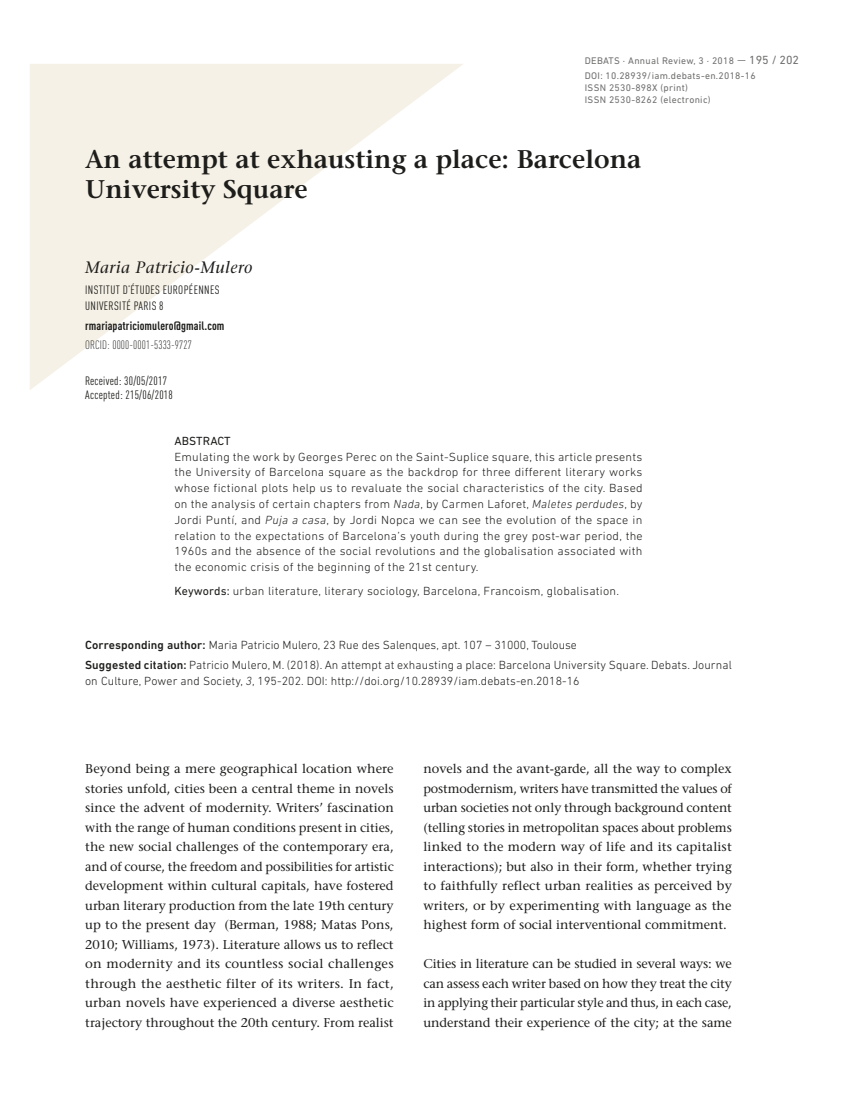
<style>
.page{position:relative;width:851px;height:1106px;background:#fff}
.page>*{position:absolute;margin:0;border:0;box-sizing:border-box;transform-origin:0 0}
.TITULO_DOSSIER{font:600 25.5px/30px "Stone Serif";color:#1d1d1b}
.t1{font:italic 16.5px "Stone Serif";letter-spacing:.03em;color:#1d1d1b}
.TEXTO_CORRIENTE{font:12.75px/19.5px "Stone Serif";color:#1d1d1b;text-align:justify}
.TEXTO_RESUM{font:300 12px/15.8px "DIN Next LT Pro";letter-spacing:.01em;color:#1d1d1b;text-align:justify}
.t2{font:condensed 12px/16.5px "DIN Pro";letter-spacing:.03em;color:#1d1d1b}
.t3{font:700 condensed 12px "DIN Pro";letter-spacing:.01em;color:#1d1d1b}
.t4{font:300 condensed 12px "DIN Pro";letter-spacing:.01em;color:#1d1d1b}
.TITULO_RESUM{font:12px "DIN Next LT Pro";letter-spacing:.01em;color:#1d1d1b}
.t5{font:12px "DIN Next LT Pro";color:#70706f}
.t6{font:9.75px "DIN Next LT Pro";letter-spacing:.03em;color:#70706f}
.s1{font-style:italic}
.s2{font-weight:400}
.s3{font-weight:500}
</style>
<div class="page">
<svg style="left:30px;top:64px;width:433px;height:326px;fill:#f6f1e6"></svg>
<p class="t6" style="left:584px;top:55px;width:162px">DEBATS · Annual Review, 3 · 2018 —</p>
<p class="t5" style="left:749px;top:53px;width:51px">195 / 202</p>
<p class="t6" style="left:584px;top:71px;width:172px">DOI: 10.28939/iam.debats-en.2018-16</p>
<p class="t6" style="left:584px;top:82px;width:104px">ISSN 2530‑898X (print)</p>
<p class="t6" style="left:584px;top:94px;width:127px">ISSN 2530‑8262 (electronic)</p>
<p class="TITULO_DOSSIER" style="left:85px;top:144px;width:557px">An attempt at exhausting a place: Barcelona<br>University Square</p>
<p class="t1" style="left:85px;top:258px;width:169px">Maria Patricio-Mulero</p>
<p class="t2" style="left:85px;top:280px;width:136px">INSTITUT D’ÉTUDES EUROPÉENNES<br>UNIVERSITÉ PARIS 8</p>
<p class="t3" style="left:85px;top:316px;width:141px">rmariapatriciomulero@gmail.com</p>
<p class="t4" style="left:85px;top:336px;width:108px">ORCID: 0000‑0001‑5333‑9727</p>
<p class="t2" style="left:85px;top:371px;width:83px">Received: 30/05/2017</p>
<p class="t2" style="left:85px;top:386px;width:89px">Accepted: 215/06/2018</p>
<p class="TITULO_RESUM" style="left:174px;top:434px;width:58px">ABSTRACT</p>
<p class="TEXTO_RESUM" style="left:174px;top:448px;width:470px">Emulating the work by Georges Perec on the Saint-Suplice square, this article presents the University of Barcelona square as the backdrop for three different literary works whose fictional plots help us to revaluate the social characteristics of the city. Based on the analysis of certain chapters from <span class="s1">Nada</span>, by Carmen Laforet, <span class="s1">Maletes perdudes</span>, by Jordi Puntí, and <span class="s1">Puja a casa</span>, by Jordi Nopca we can see the evolution of the space in relation to the expectations of Barcelona’s youth during the grey post-war period, the 1960s and the absence of the social revolutions and the globalisation associated with the economic crisis of the beginning of the 21st century.</p>
<p class="TEXTO_RESUM" style="left:174px;top:583px;width:446px"><span class="s2">Keywords:</span> urban literature, literary sociology, Barcelona, Francoism, globalisation.</p>
<p class="TEXTO_RESUM" style="left:85px;top:637px;width:493px"><span class="s3">Corresponding author:</span> Maria Patricio Mulero, 23 Rue des Salenques, apt. 107 – 31000, Toulouse</p>
<p class="TEXTO_RESUM" style="left:85px;top:657px;width:648px"><span class="s3">Suggested citation:</span> Patricio Mulero, M. (2018). An attempt at exhausting a place: Barcelona University Square. Debats. Journal on Culture, Power and Society, <span class="s1">3</span>, 195-202. DOI: http://doi.org/10.28939/iam.debats-en.2018-16</p>
<p class="TEXTO_CORRIENTE" style="left:85px;top:759px;width:310px">Beyond being a mere geographical location where stories unfold, cities been a central theme in novels since the advent of modernity. Writers’ fascination with the range of human conditions present in cities, the new social challenges of the contemporary era, and of course, the freedom and possibilities for artistic development within cultural capitals, have fostered urban literary production from the late 19th century up to the present day (Berman, 1988; Matas Pons, 2010; Williams, 1973). Literature allows us to reflect on modernity and its countless social challenges through the aesthetic filter of its writers. In fact, urban novels have experienced a diverse aesthetic trajectory throughout the 20th century. From realist</p>
<p class="TEXTO_CORRIENTE" style="left:423px;top:759px;width:310px">novels and the avant-garde, all the way to complex postmodernism, writers have transmitted the values of urban societies not only through background content (telling stories in metropolitan spaces about problems linked to the modern way of life and its capitalist interactions); but also in their form, whether trying to faithfully reflect urban realities as perceived by writers, or by experimenting with language as the highest form of social interventional commitment.</p>
<p class="TEXTO_CORRIENTE" style="left:423px;top:954px;width:310px">Cities in literature can be studied in several ways: we can assess each writer based on how they treat the city in applying their particular style and thus, in each case, understand their experience of the city; at the same</p>
</div>
